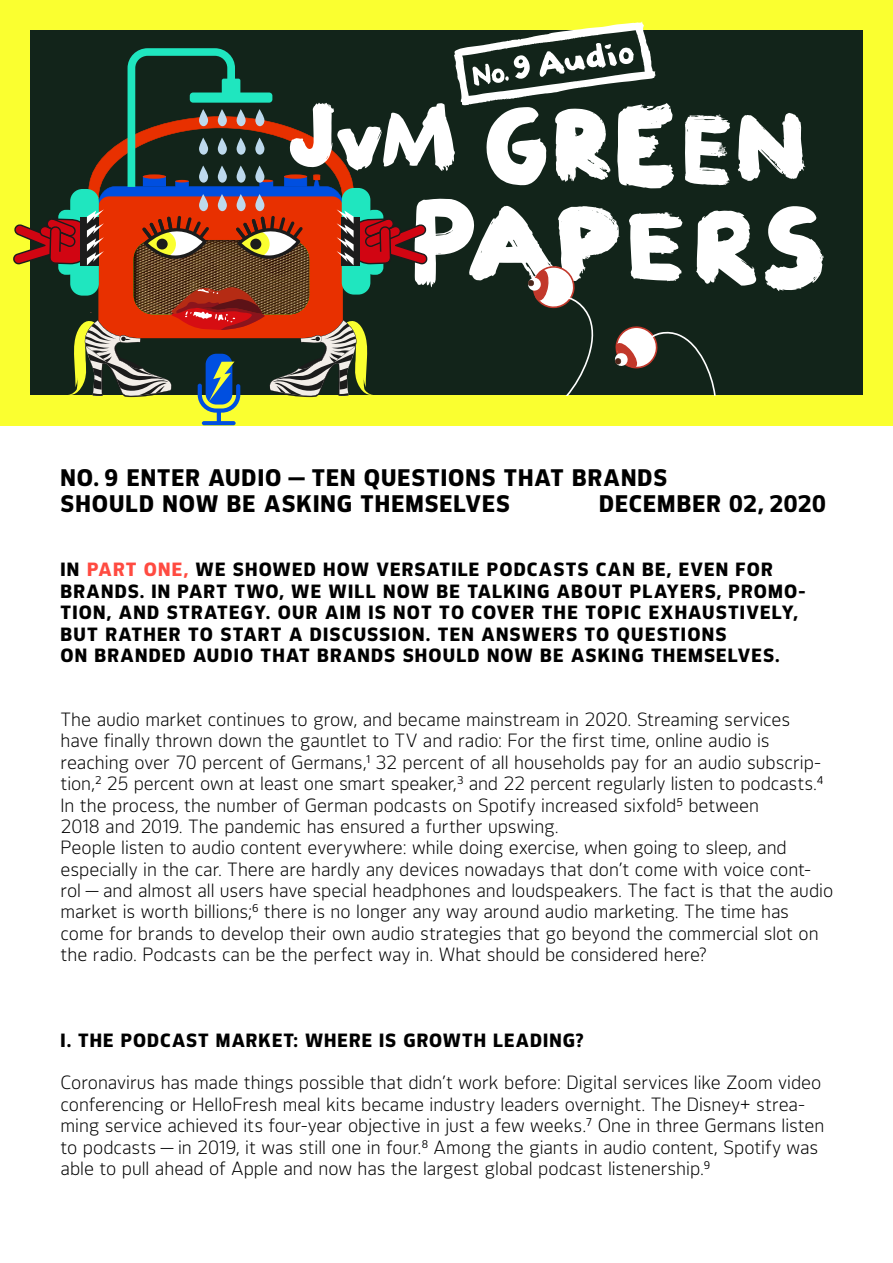
<style>
.page{position:relative;width:893px;height:1263px;background:#fff}
.page>*{position:absolute;margin:0;border:0;box-sizing:border-box;transform-origin:0 0}
.t1{font:700 22.5px/26.2px "Carloschi";letter-spacing:.045em;color:#000}
.t2{font:18px/21.3px "Carloschi";letter-spacing:-.005em;color:#000}
.t3{font:700 18px/21.3px "Carloschi";letter-spacing:.06em;color:#000}
.s1{color:#ff4b41}
</style>
<div class="page">
<div style="left:0;top:0;width:893px;height:425px;background:#faff30"></div>
<div style="left:30px;top:31px;width:833px;height:364px;background:#12241a"></div>
<svg style="left:202px;top:421px;width:34px;height:4px"></svg>
<hr style="left:217px;top:409px;width:4px;height:15px;background:#004fe0;border-radius:2px">
<svg style="left:13px;top:22px;width:811px;height:391px"></svg>
<p class="t1" style="left:61px;top:465px;width:608px">NO. 9 ENTER AUDIO — TEN QUESTIONS THAT BRANDS<br>SHOULD NOW BE ASKING THEMSELVES</p>
<p class="t1" style="left:599px;top:491px;width:228px">DECEMBER 02, 2020</p>
<p class="t3" style="left:61px;top:559px;width:746px">IN <span class="s1">PART ONE,</span> WE SHOWED HOW VERSATILE PODCASTS CAN BE, EVEN FOR BRANDS. IN PART TWO, WE WILL NOW BE TALKING ABOUT PLAYERS, PROMO-TION, AND STRATEGY. OUR AIM IS NOT TO COVER THE TOPIC EXHAUSTIVELY, BUT RATHER TO START A DISCUSSION. TEN ANSWERS TO QUESTIONS<br>ON BRANDED AUDIO THAT BRANDS SHOULD NOW BE ASKING THEMSELVES.</p>
<p class="t2" style="left:61px;top:709px;width:764px">The audio market continues to grow, and became mainstream in 2020. Streaming services have finally thrown down the gauntlet to TV and radio: For the first time, online audio is reaching over 70 percent of Germans,<sup>1</sup> 32 percent of all households pay for an audio subscrip&shy;tion,<sup>2</sup> 25 percent own at least one smart speaker,<sup>3</sup> and 22 percent regularly listen to podcasts.<sup>4<br></sup>In the process, the number of German podcasts on Spotify increased sixfold<sup>5</sup> between<br>2018 and 2019. The pandemic has ensured a further upswing.</p>
<p class="t2" style="left:61px;top:837px;width:774px">People listen to audio content everywhere: while doing exercise, when going to sleep, and especially in the car. There are hardly any devices nowadays that don’t come with voice cont&shy;rol — and almost all users have special headphones and loudspeakers. The fact is that the audio market is worth billions;<sup>6</sup> there is no longer any way around audio marketing. The time has come for brands to develop their own audio strategies that go beyond the commercial slot on the radio. Podcasts can be the perfect way in. What should be considered here?</p>
<p class="t3" style="left:61px;top:1029px;width:524px">I. THE PODCAST MARKET: WHERE IS GROWTH LEADING?</p>
<p class="t2" style="left:61px;top:1072px;width:765px">Coronavirus has made things possible that didn’t work before: Digital services like Zoom video conferencing or HelloFresh meal kits became industry leaders overnight. The Disney+ strea&shy;ming service achieved its four-year objective in just a few weeks.<sup>7</sup> One in three Germans listen to podcasts — in 2019, it was still one in four.<sup>8</sup> Among the giants in audio content, Spotify was able to pull ahead of Apple and now has the largest global podcast listenership.<sup>9</sup></p>
</div>
